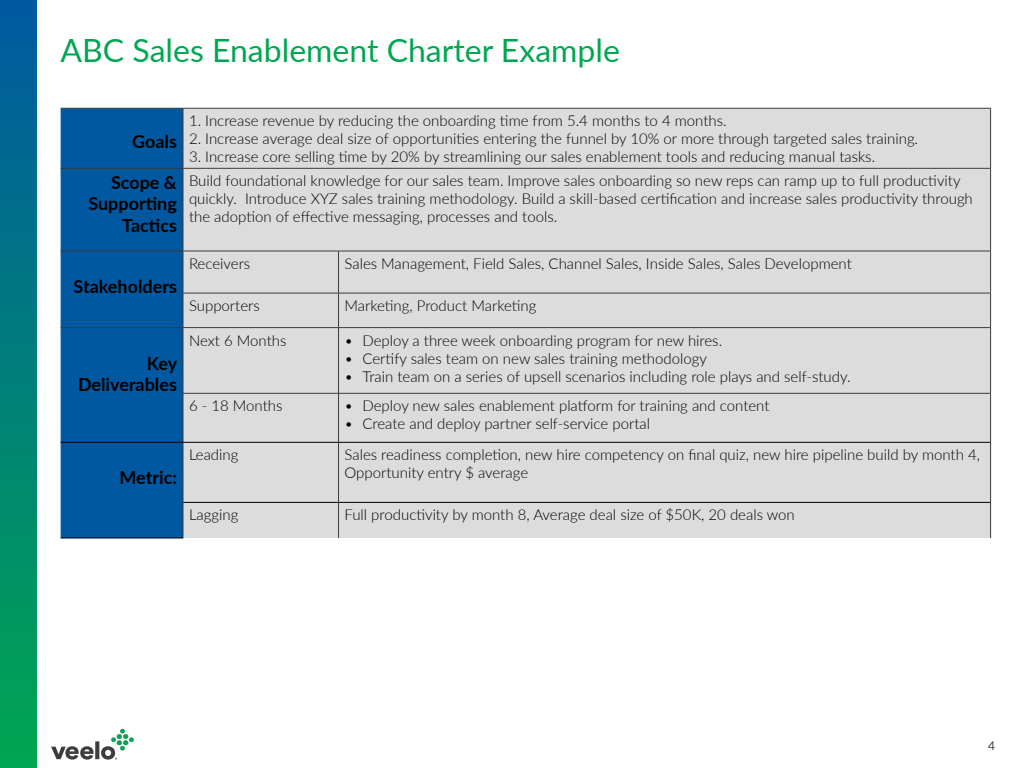
<style>
.page{position:relative;width:1024px;height:768px;background:#fff}
.page>*{position:absolute;margin:0;border:0;box-sizing:border-box;transform-origin:0 0}
.t1{font:32px "Lato";color:#00a750}
.t2{font:700 18px "Lato";color:#000}
.t3{font:300 15px/18px "Lato";color:#000}
.t4{font:12px "Lato";color:#3c3c3c}
</style>
<div class="page">
<div style="left:0;top:0;width:36px;height:768px;background:linear-gradient(to bottom,#0059a1,#00a651)"></div>
<img style="left:51px;top:728px;width:83px;height:32px">
<div style="left:61px;top:109px;width:122px;height:429px;background:#0058a0"></div>
<div style="left:184px;top:109px;width:806px;height:429px;background:#dcdcdc"></div>
<hr style="left:61px;top:108px;width:122px;height:1px;background:#3c3c3c">
<hr style="left:183px;top:108px;width:156px;height:1px;background:#3c3c3c">
<hr style="left:183px;top:108px;width:1px;height:60px;background:#3c3c3c">
<hr style="left:339px;top:108px;width:652px;height:1px;background:#3c3c3c">
<hr style="left:990px;top:108px;width:1px;height:60px;background:#3c3c3c">
<hr style="left:61px;top:168px;width:122px;height:1px;background:#3c3c3c">
<hr style="left:183px;top:168px;width:156px;height:1px;background:#3c3c3c">
<hr style="left:183px;top:169px;width:1px;height:82px;background:#3c3c3c">
<hr style="left:339px;top:168px;width:652px;height:1px;background:#3c3c3c">
<hr style="left:990px;top:169px;width:1px;height:82px;background:#3c3c3c">
<hr style="left:61px;top:251px;width:122px;height:1px;background:#3c3c3c">
<hr style="left:183px;top:251px;width:156px;height:1px;background:#3c3c3c">
<hr style="left:183px;top:251px;width:1px;height:42px;background:#3c3c3c">
<hr style="left:339px;top:251px;width:652px;height:1px;background:#3c3c3c">
<hr style="left:338px;top:251px;width:1px;height:42px;background:#3c3c3c">
<hr style="left:990px;top:251px;width:1px;height:42px;background:#3c3c3c">
<hr style="left:183px;top:293px;width:156px;height:1px;background:#3c3c3c">
<hr style="left:183px;top:293px;width:1px;height:34px;background:#3c3c3c">
<hr style="left:339px;top:293px;width:652px;height:1px;background:#3c3c3c">
<hr style="left:338px;top:293px;width:1px;height:34px;background:#3c3c3c">
<hr style="left:990px;top:293px;width:1px;height:34px;background:#3c3c3c">
<hr style="left:61px;top:327px;width:122px;height:1px;background:#3c3c3c">
<hr style="left:183px;top:327px;width:156px;height:1px;background:#3c3c3c">
<hr style="left:183px;top:328px;width:1px;height:65px;background:#3c3c3c">
<hr style="left:339px;top:327px;width:652px;height:1px;background:#3c3c3c">
<hr style="left:338px;top:328px;width:1px;height:65px;background:#3c3c3c">
<hr style="left:990px;top:328px;width:1px;height:65px;background:#3c3c3c">
<hr style="left:183px;top:393px;width:156px;height:1px;background:#3c3c3c">
<hr style="left:183px;top:394px;width:1px;height:48px;background:#3c3c3c">
<hr style="left:339px;top:393px;width:652px;height:1px;background:#3c3c3c">
<hr style="left:338px;top:394px;width:1px;height:48px;background:#3c3c3c">
<hr style="left:990px;top:394px;width:1px;height:48px;background:#3c3c3c">
<hr style="left:183px;top:443px;width:1px;height:59px;background:#3c3c3c">
<hr style="left:338px;top:443px;width:1px;height:59px;background:#3c3c3c">
<hr style="left:990px;top:442px;width:1px;height:60px;background:#3c3c3c">
<hr style="left:183px;top:502px;width:1px;height:36px;background:#3c3c3c">
<hr style="left:338px;top:503px;width:1px;height:35px;background:#3c3c3c">
<hr style="left:990px;top:502px;width:1px;height:36px;background:#3c3c3c">
<hr style="left:61px;top:442px;width:122px;height:1px;background:#000">
<hr style="left:183px;top:442px;width:156px;height:1px;background:#000">
<hr style="left:339px;top:442px;width:651px;height:1px;background:#000">
<hr style="left:183px;top:502px;width:156px;height:1px;background:#000">
<hr style="left:339px;top:502px;width:651px;height:1px;background:#000">
<hr style="left:61px;top:538px;width:122px;height:1px;background:#000">
<p class="t1" style="left:61px;top:27px;width:561px">ABC Sales Enablement Charter Example</p>
<p class="t2" style="left:132px;top:128px;width:46px">Goals</p>
<p class="t2" style="left:111px;top:169px;width:67px">Scope &amp;</p>
<p class="t2" style="left:88px;top:191px;width:90px">Supporting</p>
<p class="t2" style="left:122px;top:212px;width:56px">Tactics</p>
<p class="t2" style="left:74px;top:273px;width:105px">Stakeholders</p>
<p class="t2" style="left:147px;top:350px;width:32px">Key</p>
<p class="t2" style="left:78px;top:371px;width:100px">Deliverables</p>
<p class="t2" style="left:119px;top:465px;width:59px">Metric:</p>
<p class="t3" style="left:189px;top:111px;width:539px">1. Increase revenue by reducing the onboarding time from 5.4 months to 4 months.</p>
<p class="t3" style="left:189px;top:129px;width:731px">2. Increase average deal size of opportunities entering the funnel by 10% or more through targeted sales training.</p>
<p class="t3" style="left:189px;top:147px;width:688px">3. Increase core selling time by 20% by streamlining our sales enablement tools and reducing manual tasks.</p>
<p class="t3" style="left:189px;top:171px;width:785px">Build foundational knowledge for our sales team. Improve sales onboarding so new reps can ramp up to full productivity quickly. Introduce XYZ sales training methodology. Build a skill-based certification and increase sales productivity through the adoption of effective messaging, processes and tools.</p>
<p class="t3" style="left:189px;top:254px;width:63px">Receivers</p>
<p class="t3" style="left:345px;top:254px;width:509px">Sales Management, Field Sales, Channel Sales, Inside Sales, Sales Development</p>
<p class="t3" style="left:189px;top:296px;width:72px">Supporters</p>
<p class="t3" style="left:345px;top:296px;width:193px">Marketing, Product Marketing</p>
<p class="t3" style="left:189px;top:331px;width:99px">Next 6 Months</p>
<p class="t3" style="left:345px;top:331px;width:379px">• Deploy a three week onboarding program for new hires.</p>
<p class="t3" style="left:345px;top:349px;width:364px">• Certify sales team on new sales training methodology</p>
<p class="t3" style="left:345px;top:367px;width:508px">• Train team on a series of upsell scenarios including role plays and self-study.</p>
<p class="t3" style="left:189px;top:396px;width:95px">6 - 18 Months</p>
<p class="t3" style="left:345px;top:396px;width:427px">• Deploy new sales enablement platform for training and content</p>
<p class="t3" style="left:345px;top:414px;width:307px">• Create and deploy partner self-service portal</p>
<p class="t3" style="left:189px;top:445px;width:51px">Leading</p>
<p class="t3" style="left:345px;top:445px;width:637px">Sales readiness completion, new hire competency on final quiz, new hire pipeline build by month 4,</p>
<p class="t3" style="left:345px;top:463px;width:185px">Opportunity entry $ average</p>
<p class="t3" style="left:189px;top:506px;width:51px">Lagging</p>
<p class="t3" style="left:345px;top:506px;width:452px">Full productivity by month 8, Average deal size of $50K, 20 deals won</p>
<p class="t4" style="left:988px;top:738px;width:8px">4</p>
</div>
